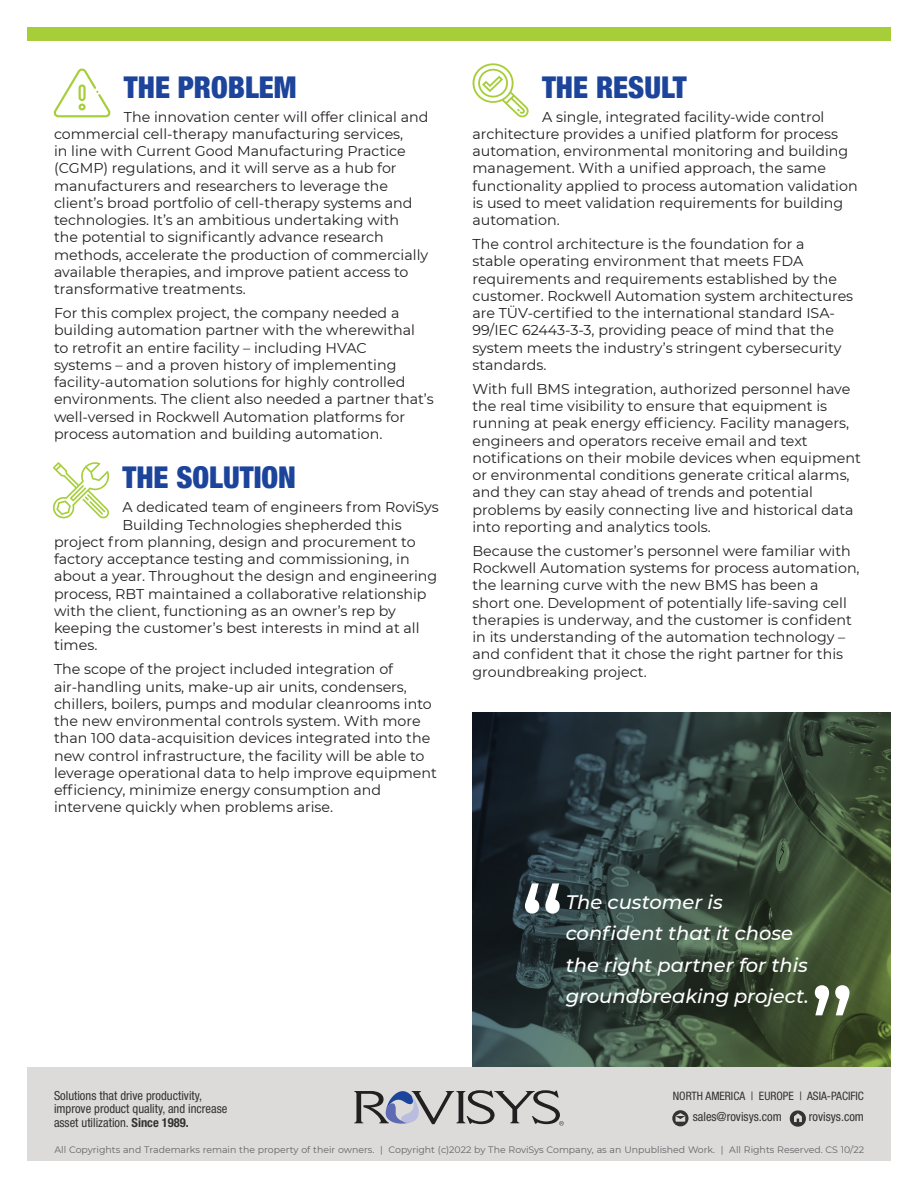
<style>
.page{position:relative;width:918px;height:1188px;background:#fff}
.page>*{position:absolute;margin:0;border:0;box-sizing:border-box;transform-origin:0 0}
.Body_Copy_Headlines{font:900 condensed 30px "Helvetica Neue";color:#1d449b}
.t1{font:italic 500 19.5px/31.5px "Montserrat";color:#fff}
.t2{font:14.25px/17.2px "Montserrat";color:#231f20}
.t3{font:condensed 12.6px/13.5px "Helvetica Neue";color:#323332}
.t4{font:condensed 11.7px "Helvetica Neue";color:#323332}
.t5{font:9.3px "Montserrat";color:#636366}
.s1{font-weight:700}
</style>
<div class="page">
<svg style="left:472px;top:713px;width:419px;height:354px;background:#334439"></svg>
<div style="left:27px;top:27px;width:864px;height:13px;background:#a6ce39"></div>
<svg style="left:53px;top:462px;width:56px;height:56px"></svg>
<svg style="left:472px;top:63px;width:57px;height:55px"></svg>
<div style="left:27px;top:1067px;width:864px;height:94px;background:#dcdbda"></div>
<svg style="left:354px;top:1090px;width:210px;height:36px"></svg>
<svg style="left:790px;top:1110px;width:16px;height:17px"></svg>
<svg style="left:672px;top:1110px;width:16px;height:16px"></svg>
<svg style="left:53px;top:69px;width:58px;height:48px"></svg>
<svg style="left:525px;top:883px;width:35px;height:31px"></svg>
<svg style="left:815px;top:985px;width:34px;height:30px"></svg>
<p class="Body_Copy_Headlines" style="left:124px;top:62px;width:174px">THE PROBLEM</p>
<p class="t2" style="left:54px;top:108px;width:376px;text-indent:70px">The innovation center will offer clinical and commercial cell-therapy manufacturing services,<br>in line with Current Good Manufacturing Practice (CGMP) regulations, and it will serve as a hub for manufacturers and researchers to leverage the client’s broad portfolio of cell-therapy systems and technologies. It’s an ambitious undertaking with<br>the potential to significantly advance research methods, accelerate the production of commercially available therapies, and improve patient access to transformative treatments.</p>
<p class="t2" style="left:54px;top:304px;width:381px">For this complex project, the company needed a building automation partner with the wherewithal<br>to retrofit an entire facility – including HVAC<br>systems – and a proven history of implementing facility-automation solutions for highly controlled environments. The client also needed a partner that’s well-versed in Rockwell Automation platforms for process automation and building automation.</p>
<p class="Body_Copy_Headlines" style="left:123px;top:453px;width:175px">THE SOLUTION</p>
<p class="t2" style="left:123px;top:498px;width:318px">A dedicated team of engineers from RoviSys</p>
<p class="t2" style="left:123px;top:516px;width:281px">Building Technologies shepherded this</p>
<p class="t2" style="left:54px;top:533px;width:363px">project from planning, design and procurement to</p>
<p class="t2" style="left:54px;top:550px;width:357px">factory acceptance testing and commissioning, in</p>
<p class="t2" style="left:54px;top:567px;width:385px">about a year. Throughout the design and engineering</p>
<p class="t2" style="left:54px;top:585px;width:374px">process, RBT maintained a collaborative relationship</p>
<p class="t2" style="left:54px;top:602px;width:344px">with the client, functioning as an owner’s rep by</p>
<p class="t2" style="left:54px;top:619px;width:367px">keeping the customer’s best interests in mind at all</p>
<p class="t2" style="left:54px;top:636px;width:45px">times.</p>
<p class="t2" style="left:54px;top:660px;width:384px">The scope of the project included integration of air-handling units, make-up air units, condensers, chillers, boilers, pumps and modular cleanrooms into the new environmental controls system. With more than 100 data-acquisition devices integrated into the new control infrastructure, the facility will be able to leverage operational data to help improve equipment efficiency, minimize energy consumption and intervene quickly when problems arise.</p>
<p class="Body_Copy_Headlines" style="left:542px;top:62px;width:146px">THE RESULT</p>
<p class="t2" style="left:472px;top:108px;width:387px;text-indent:70px">A single, integrated facility-wide control architecture provides a unified platform for process automation, environmental monitoring and building management. With a unified approach, the same functionality applied to process automation validation is used to meet validation requirements for building automation.</p>
<p class="t2" style="left:472px;top:235px;width:382px">The control architecture is the foundation for a<br>stable operating environment that meets FDA requirements and requirements established by the customer. Rockwell Automation system architectures are TÜV-certified to the international standard ISA-99/IEC 62443-3-3, providing peace of mind that the system meets the industry’s stringent cybersecurity standards.</p>
<p class="t2" style="left:472px;top:380px;width:390px">With full BMS integration, authorized personnel have the real time visibility to ensure that equipment is running at peak energy efficiency. Facility managers, engineers and operators receive email and text notifications on their mobile devices when equipment or environmental conditions generate critical alarms, and they can stay ahead of trends and potential problems by easily connecting live and historical data into reporting and analytics tools.</p>
<p class="t2" style="left:472px;top:542px;width:389px">Because the customer’s personnel were familiar with Rockwell Automation systems for process automation, the learning curve with the new BMS has been a<br>short one. Development of potentially life-saving cell therapies is underway, and the customer is confident in its understanding of the automation technology – and confident that it chose the right partner for this groundbreaking project.</p>
<p class="t1" style="left:566px;top:885px;width:245px">The customer is confident that it chose the right partner for this groundbreaking project.</p>
<p class="t3" style="left:54px;top:1089px;width:175px">Solutions that drive productivity, improve product quality, and increase asset utilization. <span class="s1">Since 1989.</span></p>
<p class="t4" style="left:673px;top:1089px;width:193px">NORTH AMERICA | EUROPE | ASIA-PACIFIC</p>
<p class="t3" style="left:693px;top:1110px;width:91px">sales@rovisys.com</p>
<p class="t3" style="left:809px;top:1110px;width:57px">rovisys.com</p>
<p class="t5" style="left:55px;top:1143px;width:811px">All Copyrights and Trademarks remain the property of their owners. | Copyright (c)2022 by The RoviSys Company, as an Unpublished Work. | All Rights Reserved. CS 10/22</p>
</div>
